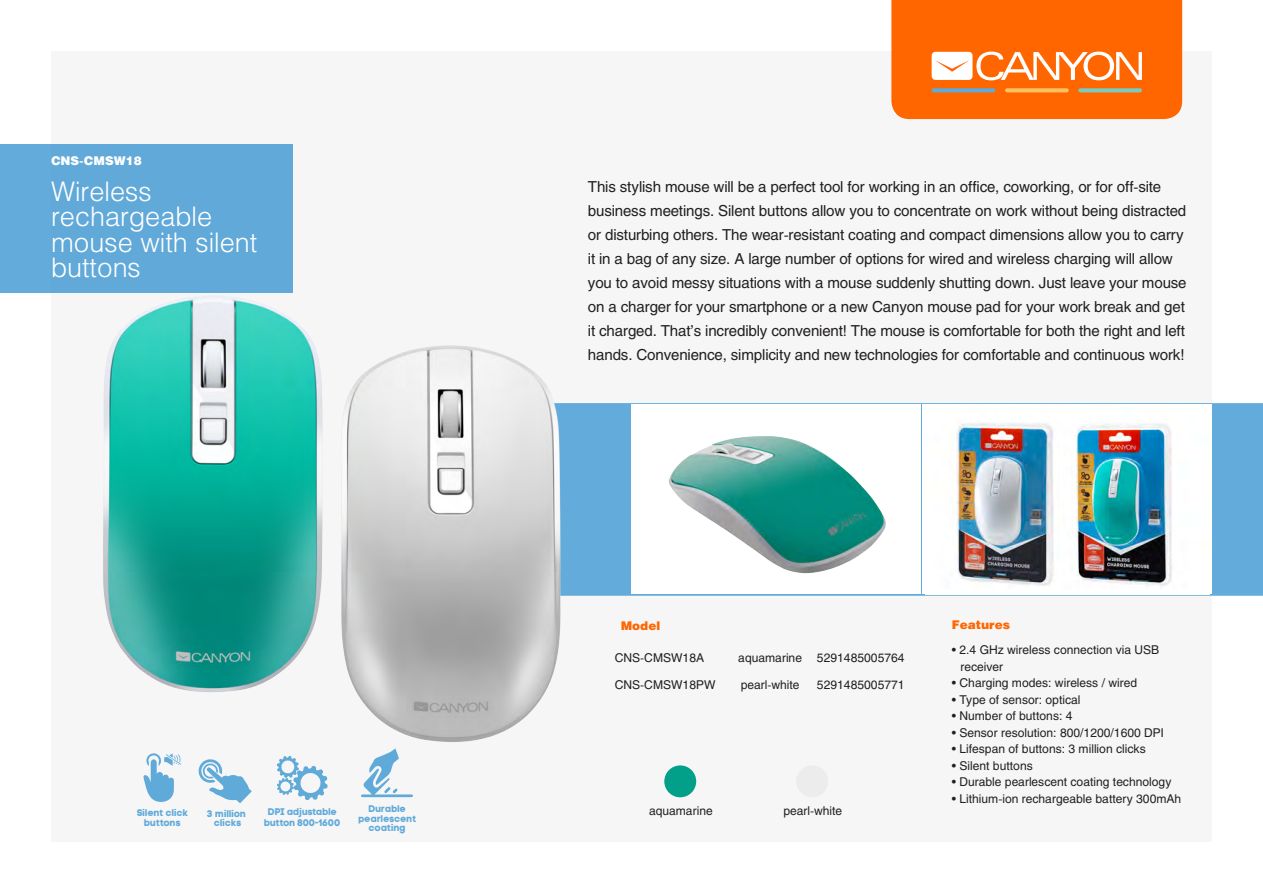
<style>
.page{position:relative;width:1263px;height:893px;background:#fff}
.page>*{position:absolute;margin:0;border:0;box-sizing:border-box;transform-origin:0 0}
.t1{font:27px/25.5px "Helios Light C";color:#fff}
.t2{font:15px/24px "Helios C";letter-spacing:-.01em;color:#231f20}
.t3{font:12px/16.5px "Helios C";color:#231f20}
.t4{font:12px "Helios Black C";color:#f60}
.t5{font:12px "Helios Black C";color:#fff}
.t6{font:9.6px/9.6px "Code Pro Bold LC";color:#60aada;text-align:center}
</style>
<div class="page">
<div style="left:51px;top:51px;width:1161px;height:791px;background:#f6f6f6"></div>
<svg style="left:588px;top:403px;width:675px;height:193px;background:#6fb2dd"></svg>
<img style="left:103px;top:296px;width:485px;height:483px">
<div style="left:0;top:144px;width:293px;height:149px;background:#62abda"></div>
<img style="left:925px;top:404px;width:284px;height:190px">
<div style="left:631px;top:404px;width:289px;height:190px;background:#fff"></div>
<img style="left:668px;top:436px;width:218px;height:138px">
<div style="left:664px;top:765px;width:32px;height:32px;background:#029f89;border-radius:50%"></div>
<div style="left:796px;top:765px;width:32px;height:32px;background:#ececec;border-radius:50%"></div>
<svg style="left:144px;top:753px;width:37px;height:49px"></svg>
<svg style="left:361px;top:748px;width:52px;height:49px"></svg>
<svg style="left:277px;top:756px;width:51px;height:44px"></svg>
<svg style="left:198px;top:759px;width:54px;height:44px"></svg>
<svg style="left:891px;top:0;width:291px;height:119px;background:#fe7315"></svg>
<svg style="left:932px;top:88px;width:63px;height:4px"></svg>
<svg style="left:1005px;top:88px;width:64px;height:4px"></svg>
<svg style="left:1078px;top:88px;width:64px;height:4px"></svg>
<p class="t5" style="left:51px;top:153px;width:92px">CNS-CMSW18</p>
<h1 class="t1" style="left:51px;top:178px;width:208px">Wireless rechargeable mouse with silent buttons</h1>
<p class="t2" style="left:588px;top:175px;width:600px">This stylish mouse will be a perfect tool for working in an office, coworking, or for off-site business meetings. Silent buttons allow you to concentrate on work without being distracted or disturbing others. The wear-resistant coating and compact dimensions allow you to carry it in a bag of any size. A large number of options for wired and wireless charging will allow you to avoid messy situations with a mouse suddenly shutting down. Just leave your mouse on a charger for your smartphone or a new Canyon mouse pad for your work break and get it charged. That’s incredibly convenient! The mouse is comfortable for both the right and left hands. Convenience, simplicity and new technologies for comfortable and continuous work!</p>
<p class="t4" style="left:621px;top:618px;width:41px">Model</p>
<p class="t3" style="left:615px;top:649px;width:91px">CNS-CMSW18A</p>
<p class="t3" style="left:738px;top:649px;width:168px">aquamarine 5291485005764</p>
<p class="t3" style="left:615px;top:676px;width:102px">CNS-CMSW18PW</p>
<p class="t3" style="left:741px;top:676px;width:60px">pearl-white</p>
<p class="t3" style="left:817px;top:676px;width:89px">5291485005771</p>
<p class="t6" style="left:358px;top:804px;width:60px">Durable pearlescent coating</p>
<p class="t6" style="left:137px;top:808px;width:53px">Silent click</p>
<p class="t3" style="left:649px;top:802px;width:65px">aquamarine</p>
<p class="t3" style="left:783px;top:802px;width:60px">pearl-white</p>
<p class="t6" style="left:144px;top:817px;width:38px">buttons</p>
<p class="t6" style="left:264px;top:806px;width:78px;line-height:10.9px">DPI adjustable button 800-1600</p>
<p class="t6" style="left:207px;top:808px;width:40px">3 million clicks</p>
<p class="t4" style="left:952px;top:617px;width:60px">Features</p>
<p class="t3" style="left:960px;top:641px;width:200px;text-indent:-9px">• 2.4 GHz wireless connection via USB receiver</p>
<p class="t3" style="left:952px;top:674px;width:187px">• Charging modes: wireless / wired</p>
<p class="t3" style="left:952px;top:691px;width:130px">• Type of sensor: optical</p>
<p class="t3" style="left:952px;top:707px;width:122px">• Number of buttons: 4</p>
<p class="t3" style="left:952px;top:724px;width:213px">• Sensor resolution: 800/1200/1600 DPI</p>
<p class="t3" style="left:952px;top:740px;width:195px">• Lifespan of buttons: 3 million clicks</p>
<p class="t3" style="left:952px;top:757px;width:82px">• Silent buttons</p>
<p class="t3" style="left:952px;top:773px;width:221px">• Durable pearlescent coating technology</p>
<p class="t3" style="left:952px;top:790px;width:231px">• Lithium-ion rechargeable battery 300mAh</p>
</div>
